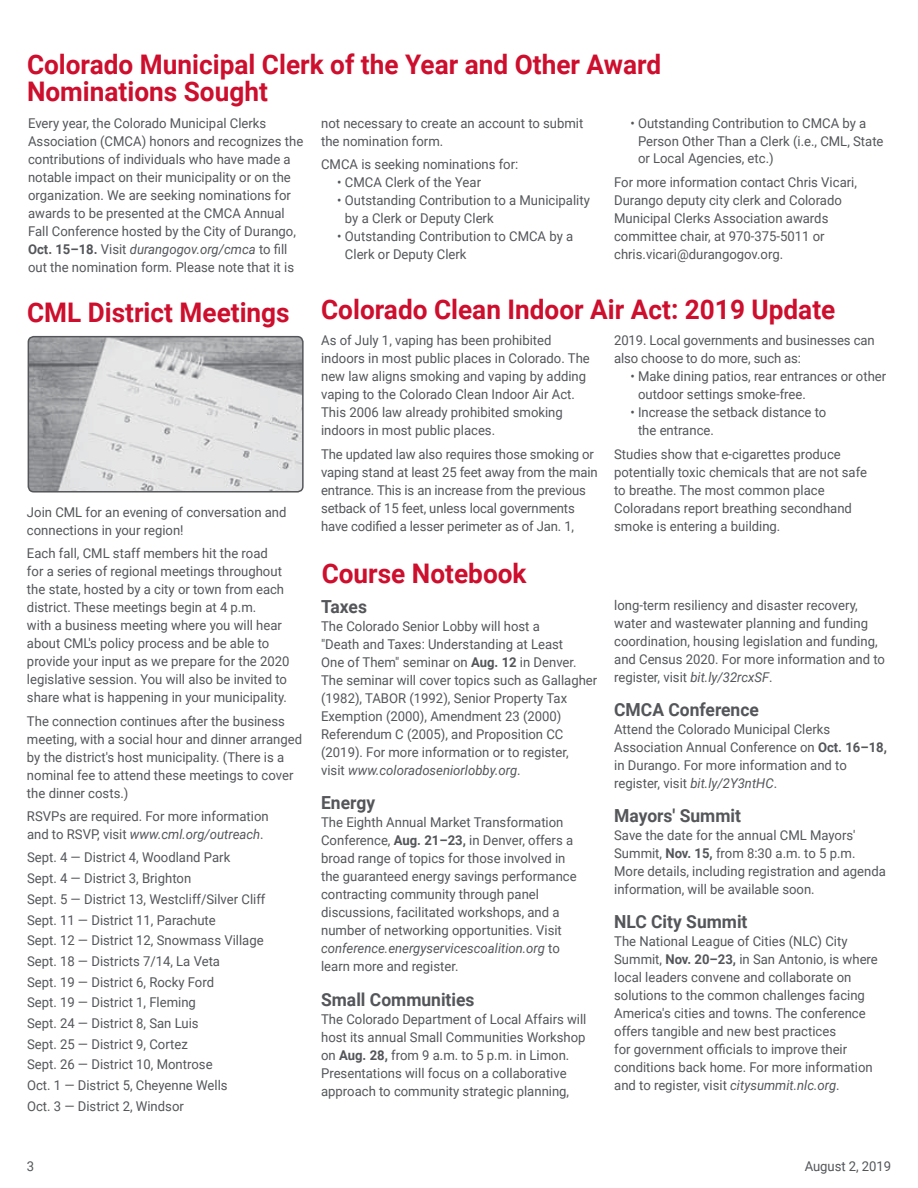
<style>
.page{position:relative;width:918px;height:1188px;background:#fff}
.page>*{position:absolute;margin:0;border:0;box-sizing:border-box;transform-origin:0 0}
.t1{font:700 27px/27px "Roboto";color:#ce0e2d}
.t2{font:700 18px "Roboto";color:#54565a}
.t3{font:13.5px/18px "Roboto";color:#54565a}
.s1{font-weight:700}
.s2{font-style:italic}
</style>
<div class="page">
<img style="left:28px;top:337px;width:273px;height:155px">
<div style="left:28px;top:336px;width:276px;height:157px;border:2px solid #54565a;border-radius:5px"></div>
<h1 class="t1" style="left:27px;top:50px;width:636px">Colorado Municipal Clerk of the Year and Other Award<br>Nominations Sought</h1>
<p class="t3" style="left:28px;top:113px;width:277px">Every year, the Colorado Municipal Clerks Association (CMCA) honors and recognizes the contributions of individuals who have made a notable impact on their municipality or on the organization. We are seeking nominations for awards to be presented at the CMCA Annual Fall Conference hosted by the City of Durango, <span class="s1">Oct. 15–18.</span> Visit <span class="s2">durangogov.org/cmca</span> to fill out the nomination form. Please note that it is</p>
<p class="t3" style="left:321px;top:113px;width:264px">not necessary to create an account to submit the nomination form.</p>
<p class="t3" style="left:321px;top:155px;width:199px">CMCA is seeking nominations for:</p>
<p class="t3" style="left:337px;top:173px;width:145px">• CMCA Clerk of the Year</p>
<p class="t3" style="left:345px;top:191px;width:246px;text-indent:-8px">• Outstanding Contribution to a Municipality by a Clerk or Deputy Clerk</p>
<p class="t3" style="left:345px;top:227px;width:230px;text-indent:-8px">• Outstanding Contribution to CMCA by a<br>Clerk or Deputy Clerk</p>
<p class="t3" style="left:638px;top:113px;width:247px;text-indent:-8px">• Outstanding Contribution to CMCA by a<br>Person Other Than a Clerk (i.e., CML, State or Local Agencies, etc.)</p>
<p class="t3" style="left:614px;top:173px;width:244px">For more information contact Chris Vicari, Durango deputy city clerk and Colorado Municipal Clerks Association awards committee chair, at 970-375-5011 or chris.vicari@durangogov.org.</p>
<h1 class="t1" style="left:27px;top:298px;width:264px">CML District Meetings</h1>
<p class="t3" style="left:27px;top:503px;width:261px">Join CML for an evening of conversation and connections in your region!</p>
<p class="t3" style="left:27px;top:544px;width:264px">Each fall, CML staff members hit the road<br>for a series of regional meetings throughout the state, hosted by a city or town from each district. These meetings begin at 4 p.m.<br>with a business meeting where you will hear about CML's policy process and be able to provide your input as we prepare for the 2020 legislative session. You will also be invited to share what is happening in your municipality.</p>
<p class="t3" style="left:27px;top:711px;width:277px">The connection continues after the business meeting, with a social hour and dinner arranged by the district's host municipality. (There is a nominal fee to attend these meetings to cover the dinner costs.)</p>
<p class="t3" style="left:27px;top:807px;width:243px">RSVPs are required. For more information and to RSVP, visit <span class="s2">www.cml.org/outreach</span>.</p>
<p class="t3" style="left:27px;top:847px;width:240px;line-height:20.7px">Sept. 4 — District 4, Woodland Park<br>Sept. 4 — District 3, Brighton<br>Sept. 5 — District 13, Westcliff/Silver Cliff<br>Sept. 11 — District 11, Parachute<br>Sept. 12 — District 12, Snowmass Village<br>Sept. 18 — Districts 7/14, La Veta<br>Sept. 19 — District 6, Rocky Ford<br>Sept. 19 — District 1, Fleming<br>Sept. 24 — District 8, San Luis<br>Sept. 25 — District 9, Cortez<br>Sept. 26 — District 10, Montrose<br>Oct. 1 — District 5, Cheyenne Wells<br>Oct. 3 — District 2, Windsor</p>
<h1 class="t1" style="left:321px;top:295px;width:516px">Colorado Clean Indoor Air Act: 2019 Update</h1>
<p class="t3" style="left:321px;top:331px;width:270px">As of July 1, vaping has been prohibited indoors in most public places in Colorado. The new law aligns smoking and vaping by adding vaping to the Colorado Clean Indoor Air Act.<br>This 2006 law already prohibited smoking indoors in most public places.</p>
<p class="t3" style="left:321px;top:444px;width:278px">The updated law also requires those smoking or vaping stand at least 25 feet away from the main entrance. This is an increase from the previous setback of 15 feet, unless local governments have codified a lesser perimeter as of Jan. 1,</p>
<h1 class="t1" style="left:322px;top:559px;width:206px">Course Notebook</h1>
<h2 class="t2" style="left:321px;top:594px;width:47px">Taxes</h2>
<p class="t3" style="left:321px;top:617px;width:278px">The Colorado Senior Lobby will host a<br>"Death and Taxes: Understanding at Least<br>One of Them" seminar on <span class="s1">Aug. 12</span> in Denver.<br>The seminar will cover topics such as Gallagher (1982), TABOR (1992), Senior Property Tax Exemption (2000), Amendment 23 (2000)<br>Referendum C (2005), and Proposition CC (2019). For more information or to register,<br>visit <span class="s2">www.coloradoseniorlobby.org</span>.</p>
<h2 class="t2" style="left:321px;top:790px;width:55px">Energy</h2>
<p class="t3" style="left:321px;top:813px;width:257px">The Eighth Annual Market Transformation Conference, <span class="s1">Aug. 21–23,</span> in Denver, offers a broad range of topics for those involved in the guaranteed energy savings performance contracting community through panel discussions, facilitated workshops, and a number of networking opportunities. Visit <span class="s2">conference.energyservicescoalition.org</span> to learn more and register.</p>
<h2 class="t2" style="left:321px;top:987px;width:155px">Small Communities</h2>
<p class="t3" style="left:321px;top:1009px;width:267px">The Colorado Department of Local Affairs will host its annual Small Communities Workshop on <span class="s1">Aug. 28,</span> from 9 a.m. to 5 p.m. in Limon.<br>Presentations will focus on a collaborative approach to community strategic planning,</p>
<p class="t3" style="left:614px;top:331px;width:262px">2019. Local governments and businesses can also choose to do more, such as:</p>
<p class="t3" style="left:638px;top:367px;width:250px;text-indent:-8px">• Make dining patios, rear entrances or other outdoor settings smoke-free.</p>
<p class="t3" style="left:638px;top:403px;width:190px;text-indent:-8px">• Increase the setback distance to the entrance.</p>
<p class="t3" style="left:614px;top:445px;width:254px">Studies show that e-cigarettes produce potentially toxic chemicals that are not safe to breathe. The most common place Coloradans report breathing secondhand smoke is entering a building.</p>
<p class="t3" style="left:614px;top:595px;width:272px">long‐term resiliency and disaster recovery, water and wastewater planning and funding coordination, housing legislation and funding, and Census 2020. For more information and to register, visit <span class="s2">bit.ly/32rcxSF</span>.</p>
<h2 class="t2" style="left:614px;top:697px;width:146px">CMCA Conference</h2>
<p class="t3" style="left:614px;top:720px;width:274px">Attend the Colorado Municipal Clerks Association Annual Conference on <span class="s1">Oct. 16–18, </span>in Durango. For more information and to register, visit <span class="s2">bit.ly/2Y3ntHC</span>.</p>
<h2 class="t2" style="left:614px;top:803px;width:128px">Mayors' Summit</h2>
<p class="t3" style="left:614px;top:826px;width:273px">Save the date for the annual CML Mayors' Summit, <span class="s1">Nov. 15,</span> from 8:30 a.m. to 5 p.m.<br>More details, including registration and agenda information, will be available soon.</p>
<h2 class="t2" style="left:614px;top:909px;width:135px">NLC City Summit</h2>
<p class="t3" style="left:614px;top:932px;width:265px">The National League of Cities (NLC) City Summit, <span class="s1">Nov. 20–23,</span> in San Antonio, is where local leaders convene and collaborate on solutions to the common challenges facing America's cities and towns. The conference offers tangible and new best practices<br>for government officials to improve their conditions back home. For more information and to register, visit <span class="s2">citysummit.nlc.org</span>.</p>
<p class="t3" style="left:27px;top:1156px;width:9px">3</p>
<p class="t3" style="left:805px;top:1156px;width:88px">August 2, 2019</p>
</div>
